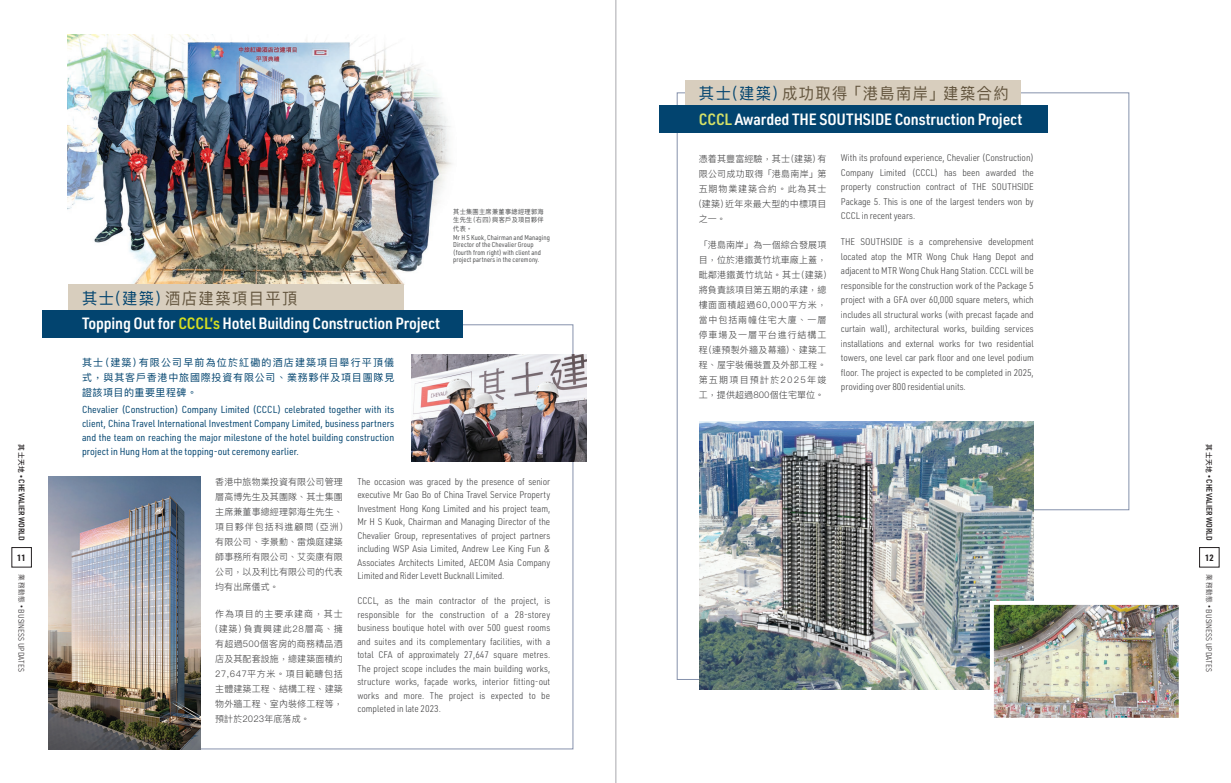
<style>
.page{position:relative;width:1231px;height:783px;background:#fff}
.page>*{position:absolute;margin:0;border:0;box-sizing:border-box;transform-origin:0 0}
.t1{font:600 16px "URWDIN Semi Cond";letter-spacing:-.01em;color:#fff}
.t2{font:16px "Ping Fang HK";letter-spacing:.1em;color:#62543d;scale:.95 1}
.t3{font:10px/14px "URWDIN Semi Cond";color:#02446f;text-align:justify}
.t4{font:10px/15px "Ping Fang HK";letter-spacing:.08em;color:#02446f;text-align:justify}
.t5{font:300 9.5px/13.5px "URWDIN Semi Cond";letter-spacing:-.01em;color:#3e3e3f;text-align:justify}
.t6{font:300 9px/15px "Ping Fang HK";letter-spacing:.015em;color:#3e3e3f;text-align:justify}
.t7{font:700 9px "URWDIN Semi Cond";color:#231f20}
.t8{font:300 8px "URWDIN Semi Cond";letter-spacing:.005em;color:#231f20}
.t9{font:600 8px "URWDIN Semi Cond";color:#231f20}
.t10{font:7px/7.5px "URWDIN Semi Cond";letter-spacing:.01em;color:#4b4c4d;scale:.95 1}
.t11{font:6.5px/8.5px "Ping Fang HK";letter-spacing:.05em;color:#4b4c4d;text-align:justify;scale:.95 1}
.s1{font-family:"Ping Fang HK";font-weight:500;font-size:7px}
.s2{font-size:6px}
.s3{font-family:"Ping Fang HK";font-size:7px}
.s4{color:#02446f}
.s5{color:#d6df21}
.s6{color:#d4e067}
</style>
<div class="page">
<svg style="left:676px;top:92px;width:453px;height:588px"></svg>
<img style="left:68px;top:34px;width:384px;height:251px">
<svg style="left:200px;top:461px;width:374px;height:288px"></svg>
<div style="left:68px;top:284px;width:335px;height:30px;background:#d8cebe"></div>
<div style="left:684px;top:80px;width:336px;height:30px;background:#d8cebe"></div>
<svg style="left:438px;top:324px;width:136px;height:30px"></svg>
<img style="left:48px;top:476px;width:152px;height:273px">
<img style="left:411px;top:354px;width:175px;height:107px">
<div style="left:43px;top:310px;width:420px;height:27px;background:#02446f"></div>
<div style="left:659px;top:106px;width:388px;height:27px;background:#02446f"></div>
<img style="left:699px;top:422px;width:334px;height:267px">
<img style="left:994px;top:605px;width:183px;height:111px">
<div style="left:989px;top:600px;width:193px;height:121px;border:4px solid #fff"></div>
<div style="left:11px;top:547px;width:21px;height:20px;border:1px solid #231f20"></div>
<div style="left:1198px;top:547px;width:21px;height:20px;border:1px solid #231f20"></div>
<hr style="left:615px;top:0;width:1px;height:782px;background:#a8a9ad">
<p class="t9" style="left:27px;top:444px;width:98px;rotate:90deg"><span class="s1">其士天地</span> <span class="s2">•</span> CHEVALIER WORLD</p>
<p class="t8" style="left:27px;top:574px;width:99px;rotate:90deg"><span class="s3">業務動態</span> <span class="s2">•</span> BUSINESS UPDATES</p>
<p class="t7" style="left:17px;top:551px;width:10px">11</p>
<h1 class="t2" style="left:82px;top:288px;width:228px"><span class="s4">其士(建築)</span> 酒店建築項目平頂</h1>
<h1 class="t1" style="left:82px;top:312px;width:359px">Topping Out for <span class="s5">CCCL’s</span> Hotel Building Construction Project</h1>
<p class="t4" style="left:82px;top:354px;width:314px">其士(建築)有限公司早前為位於紅磡的酒店建築項目舉行平頂儀式，與其客戶香港中旅國際投資有限公司、業務夥伴及項目團隊見證該項目的重要里程碑。</p>
<p class="t3" style="left:82px;top:401px;width:314px">Chevalier (Construction) Company Limited (CCCL) celebrated together with its client, China Travel International Investment Company Limited, business partners and the team on reaching the major milestone of the hotel building construction project in Hung Hom at the topping-out ceremony earlier.</p>
<p class="t11" style="left:453px;top:207px;width:97px">其士集團主席兼董事總經理郭海生先生(右四)與客戶及項目夥伴代表。</p>
<p class="t10" style="left:453px;top:233px;width:103px">Mr H S Kuok, Chairman and Managing Director of the Chevalier Group (fourth from right) with client and project partners in the ceremony.</p>
<p class="t6" style="left:215px;top:474px;width:129px">香港中旅物業投資有限公司管理層高博先生及其團隊、其士集團主席兼董事總經理郭海生先生、項目夥伴包括科進顧問 (亞洲)有限公司、李景勳、雷煥庭建築師事務所有限公司、艾奕康有限公司，以及利比有限公司的代表均有出席儀式。</p>
<p class="t6" style="left:215px;top:605px;width:129px">作為項目的主要承建商，其士(建築) 負責興建此28層高、擁有超過500個客房的商務精品酒店及其配套設施，總建築面積約27,647平方米。項目範疇包括主體建築工程、結構工程、建築物外牆工程、室內裝修工程等，預計於2023年底落成。</p>
<p class="t5" style="left:357px;top:474px;width:194px">The occasion was graced by the presence of senior executive Mr Gao Bo of China Travel Service Property Investment Hong Kong Limited and his project team, Mr H S Kuok, Chairman and Managing Director of the Chevalier Group, representatives of project partners including WSP Asia Limited, Andrew Lee King Fun &amp; Associates Architects Limited, AECOM Asia Company Limited and Rider Levett Bucknall Limited.</p>
<p class="t5" style="left:357px;top:593px;width:194px">CCCL, as the main contractor of the project, is responsible for the construction of a 28-storey business boutique hotel with over 500 guest rooms and suites and its complementary facilities, with a total CFA of approximately 27,647 square metres.<br>The project scope includes the main building works, structure works, façade works, interior fitting-out works and more. The project is expected to be completed in late 2023.</p>
<h1 class="t2" style="left:699px;top:84px;width:327px"><span class="s4">其士(建築)</span> 成功取得「港島南岸」建築合約</h1>
<h1 class="t1" style="left:699px;top:108px;width:325px"><span class="s6">CCCL</span> Awarded THE SOUTHSIDE Construction Project</h1>
<p class="t6" style="left:698px;top:151px;width:129px">憑着其豐富經驗，其士(建築) 有限公司成功取得「港島南岸」第五期物業建築合約。此為其士(建築) 近年來最大型的中標項目之一。</p>
<p class="t6" style="left:698px;top:237px;width:129px">「港島南岸」為一個綜合發展項目，位於港鐵黃竹坑車廠上蓋，毗鄰港鐵黃竹坑站。其士(建築)將負責該項目第五期的承建，總樓面面積超過60,000平方米，當中包括兩幢住宅大廈、一層停車場及一層平台進行結構工程(連預製外牆及幕牆)、建築工程、屋宇裝備裝置及外部工程。第五期項目預計於2025年竣工，提供超過800個住宅單位。</p>
<p class="t5" style="left:840px;top:150px;width:194px;line-height:14.5px">With its profound experience, Chevalier (Construction)<br>Company Limited (CCCL) has been awarded the property construction contract of THE SOUTHSIDE Package 5. This is one of the largest tenders won by CCCL in recent years.</p>
<p class="t5" style="left:840px;top:234px;width:194px;line-height:14.5px">THE SOUTHSIDE is a comprehensive development located atop the MTR Wong Chuk Hang Depot and adjacent to MTR Wong Chuk Hang Station. CCCL will be responsible for the construction work of the Package 5 project with a GFA over 60,000 square meters, which includes all structural works (with precast façade and curtain wall), architectural works, building services installations and external works for two residential towers, one level car park floor and one level podium floor. The project is expected to be completed in 2025, providing over 800 residential units.</p>
<p class="t9" style="left:1214px;top:444px;width:98px;rotate:90deg"><span class="s1">其士天地</span> <span class="s2">•</span> CHEVALIER WORLD</p>
<p class="t8" style="left:1214px;top:574px;width:99px;rotate:90deg"><span class="s3">業務動態</span> <span class="s2">•</span> BUSINESS UPDATES</p>
<p class="t7" style="left:1204px;top:551px;width:10px">12</p>
</div>
